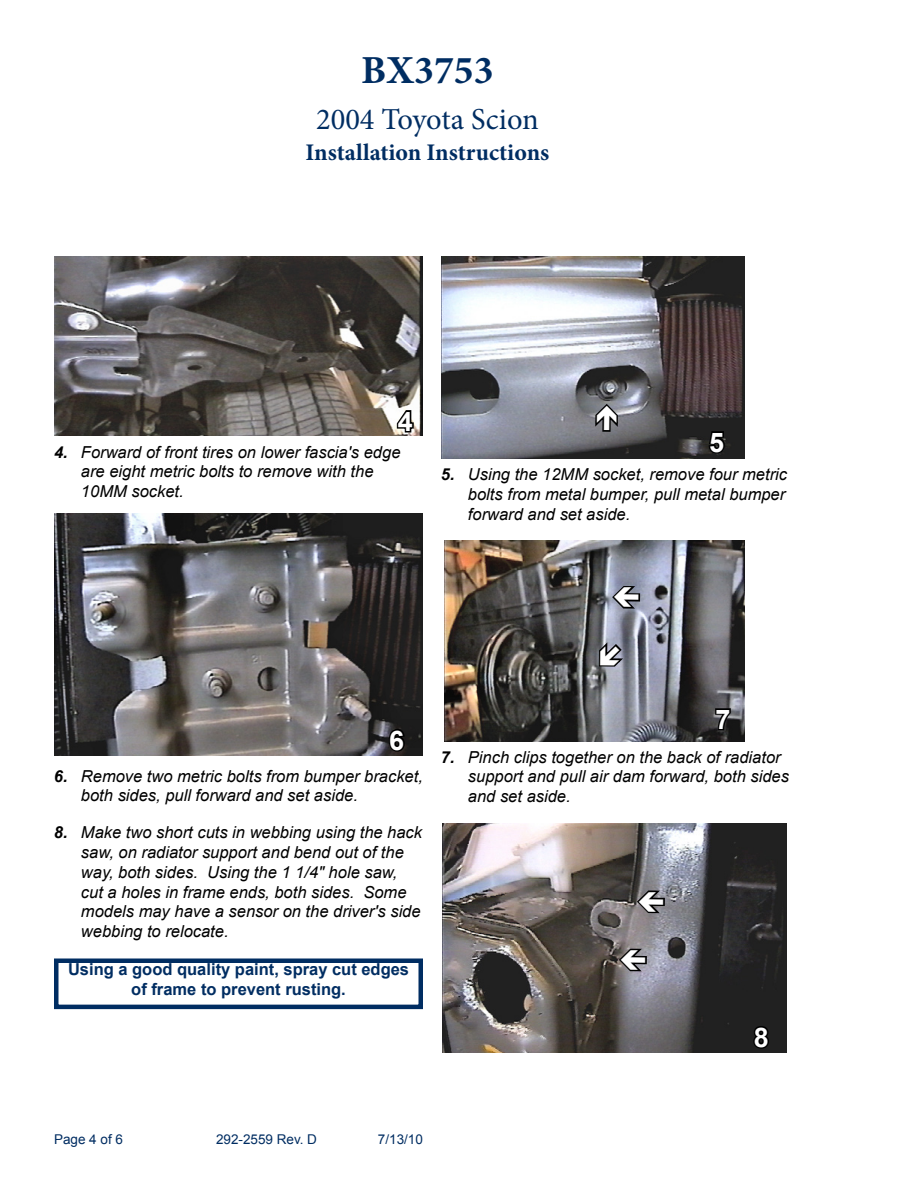
<style>
.page{position:relative;width:918px;height:1188px;background:#fff}
.page>*{position:absolute;margin:0;border:0;box-sizing:border-box;transform-origin:0 0}
.t1{font:700 39.75px "Minion Pro";color:#002d62}
.t2{font:30.45px "Minion Pro";color:#002d62}
.t3{font:700 27px "Arial";color:#fff}
.t4{font:700 23.85px "Minion Pro";color:#002d62}
.t5{font:italic 16.5px/19.8px "Arial";color:#000}
.t6{font:700 16.5px/19.8px "Arial";color:#002d62;text-align:center}
.t7{font:13.5px "Arial";color:#002d62}
.s1{font-weight:700}
</style>
<div class="page">
<div style="left:54px;top:958px;width:369px;height:51px;border:4px solid #002d62"></div>
<img style="left:54px;top:256px;width:369px;height:180px">
<svg style="left:395px;top:407px;width:20px;height:27px"></svg>
<img style="left:441px;top:256px;width:304px;height:203px">
<svg style="left:707px;top:430px;width:20px;height:25px"></svg>
<img style="left:54px;top:513px;width:369px;height:243px">
<svg style="left:387px;top:727px;width:20px;height:27px"></svg>
<img style="left:442px;top:824px;width:345px;height:229px">
<svg style="left:752px;top:1024px;width:19px;height:27px"></svg>
<img style="left:444px;top:540px;width:301px;height:202px">
<svg style="left:714px;top:707px;width:18px;height:25px"></svg>
<svg style="left:593px;top:402px;width:28px;height:31px"></svg>
<svg style="left:635px;top:888px;width:31px;height:27px"></svg>
<svg style="left:617px;top:946px;width:31px;height:28px"></svg>
<svg style="left:610px;top:583px;width:32px;height:28px"></svg>
<svg style="left:596px;top:639px;width:31px;height:29px"></svg>
<h1 class="t1" style="left:361px;top:42px;width:134px">BX3753</h1>
<h2 class="t2" style="left:316px;top:99px;width:224px">2004 Toyota Scion</h2>
<h3 class="t4" style="left:306px;top:136px;width:245px">Installation Instructions</h3>
<h3 class="t3" style="left:398px;top:404px;width:17px">4</h3>
<p class="t5" style="left:81px;top:442px;width:321px;text-indent:-27px"><span class="s1">4.</span> Forward of front tires on lower fascia's edge are eight metric bolts to remove with the<br>10MM socket.</p>
<h3 class="t3" style="left:709px;top:424px;width:17px">5</h3>
<p class="t5" style="left:468px;top:465px;width:321px;text-align:justify;text-indent:-27px"><span class="s1">5.</span> Using the 12MM socket, remove four metric bolts from metal bumper, pull metal bumper forward and set aside.</p>
<h3 class="t3" style="left:389px;top:722px;width:17px">6</h3>
<p class="t5" style="left:81px;top:766px;width:344px;text-indent:-27px"><span class="s1">6.</span> Remove two metric bolts from bumper bracket, both sides, pull forward and set aside.</p>
<p class="t5" style="left:81px;top:823px;width:343px;text-indent:-27px"><span class="s1">8.</span> Make two short cuts in webbing using the hack saw, on radiator support and bend out of the way, both sides. Using the 1 1/4" hole saw, cut a holes in frame ends, both sides. Some models may have a sensor on the driver's side webbing to relocate.</p>
<p class="t6" style="left:68px;top:960px;width:343px">Using a good quality paint, spray cut edges of frame to prevent rusting.</p>
<h3 class="t3" style="left:716px;top:701px;width:17px">7</h3>
<p class="t5" style="left:468px;top:747px;width:322px;text-indent:-27px"><span class="s1">7.</span> Pinch clips together on the back of radiator support and pull air dam forward, both sides and set aside.</p>
<h3 class="t3" style="left:754px;top:1019px;width:17px">8</h3>
<p class="t7" style="left:54px;top:1130px;width:71px">Page 4 of 6</p>
<p class="t7" style="left:216px;top:1130px;width:103px">292-2559 Rev. D</p>
<p class="t7" style="left:378px;top:1130px;width:47px">7/13/10</p>
</div>
